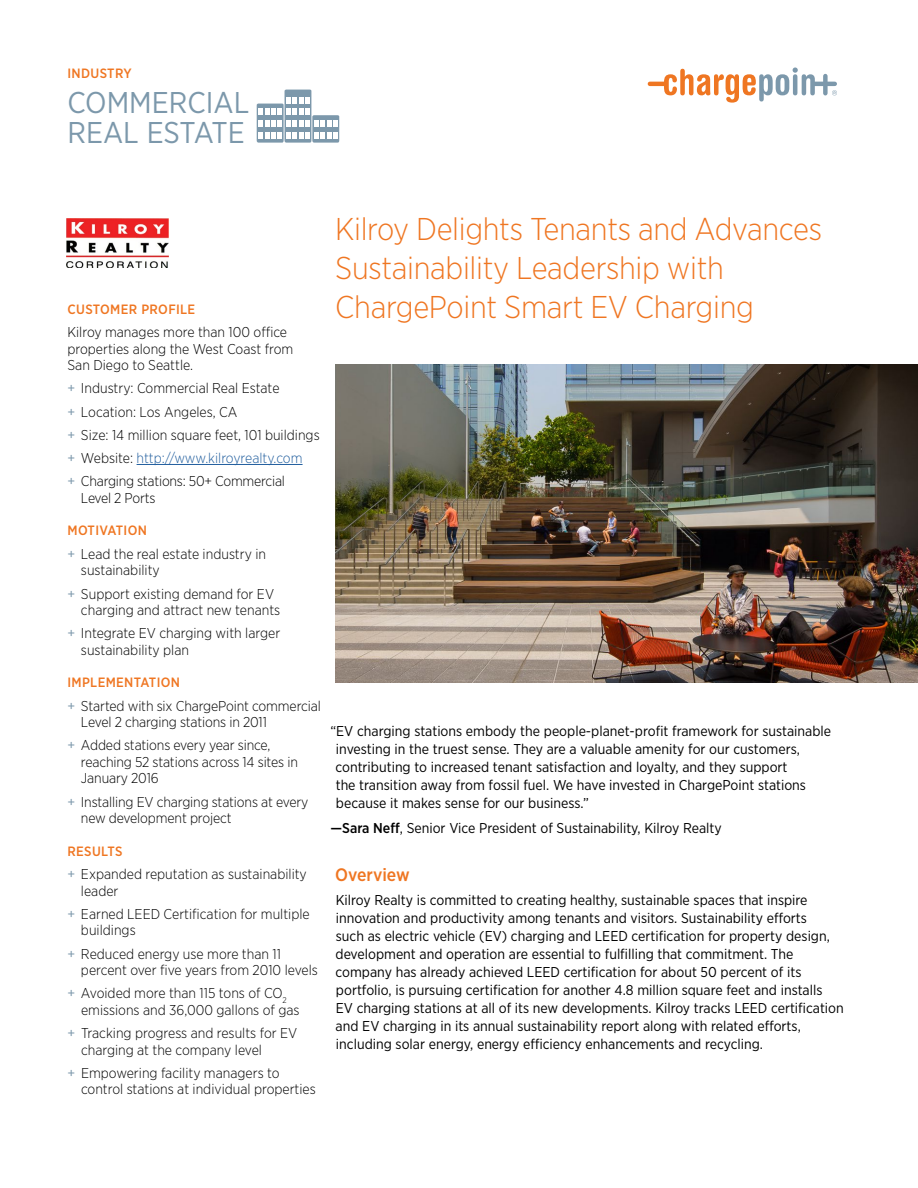
<style>
.page{position:relative;width:918px;height:1188px;background:#fff}
.page>*{position:absolute;margin:0;border:0;box-sizing:border-box;transform-origin:0 0}
.t1{font:300 31.5px/39px "Gotham Narrow";letter-spacing:-.01em;color:#ef7622}
.t2{font:30px/30px "Gotham Narrow";color:#7c98ab}
.t3{font:500 18px "Gotham Narrow";color:#ef7622}
.t4{font:14.25px/18px "Gotham Narrow";color:#000}
.t5{font:300 14.25px/16.5px "Gotham Narrow";color:#000}
.t6{font:500 13.5px "Gotham Narrow";letter-spacing:.025em;color:#ef7622}
.s1{font-weight:400;color:#7c98ab}
.s2{color:#215e9e}
.s3{font-weight:500}
</style>
<div class="page">
<svg style="left:648px;top:68px;width:189px;height:35px"></svg>
<img style="left:336px;top:364px;width:582px;height:319px">
<hr style="left:137px;top:464px;width:166px;height:1px;background:#215e9e">
<img style="left:67px;top:218px;width:102px;height:49px">
<div style="left:285px;top:90px;width:26px;height:53px;background:#7c98ab;border-radius:2px"></div>
<div style="left:312px;top:115px;width:27px;height:28px;background:#7c98ab;border-radius:2px"></div>
<svg style="left:257px;top:104px;width:27px;height:39px"></svg>
<svg style="left:259px;top:97px;width:78px;height:42px"></svg>
<p class="t6" style="left:68px;top:65px;width:66px">INDUSTRY</p>
<h2 class="t2" style="left:68px;top:86px;width:183px">COMMERCIAL<br>REAL ESTATE</h2>
<p class="t6" style="left:68px;top:301px;width:129px">CUSTOMER PROFILE</p>
<p class="t5" style="left:68px;top:323px;width:227px">Kilroy manages more than 100 office properties along the West Coast from<br>San Diego to Seattle.</p>
<p class="t5" style="left:68px;top:376px;width:254px;line-height:23.2px"><span class="s1">+</span> Industry: Commercial Real Estate<br><span class="s1">+</span> Location: Los Angeles, CA<br><span class="s1">+</span> Size: 14 million square feet, 101 buildings <span class="s1">+</span> Website: <span class="s2">http://www.kilroyrealty.com<br></span><span class="s1">+</span> Charging stations: 50+ Commercial</p>
<p class="t5" style="left:81px;top:489px;width:76px">Level 2 Ports</p>
<p class="t6" style="left:68px;top:522px;width:81px">MOTIVATION</p>
<p class="t5" style="left:81px;top:545px;width:187px;text-indent:-13px"><span class="s1">+</span> Lead the real estate industry in sustainability</p>
<p class="t5" style="left:81px;top:585px;width:201px;text-indent:-13px"><span class="s1">+</span> Support existing demand for EV charging and attract new tenants</p>
<p class="t5" style="left:81px;top:625px;width:201px;text-indent:-13px"><span class="s1">+</span> Integrate EV charging with larger sustainability plan</p>
<p class="t6" style="left:68px;top:674px;width:114px">IMPLEMENTATION</p>
<p class="t5" style="left:81px;top:697px;width:241px;text-indent:-13px"><span class="s1">+</span> Started with six ChargePoint commercial<br>Level 2 charging stations in 2011</p>
<p class="t5" style="left:81px;top:737px;width:218px;text-indent:-13px"><span class="s1">+</span> Added stations every year since, reaching 52 stations across 14 sites in<br>January 2016</p>
<p class="t5" style="left:81px;top:793px;width:229px;text-indent:-13px"><span class="s1">+</span> Installing EV charging stations at every new development project</p>
<p class="t6" style="left:68px;top:843px;width:56px">RESULTS</p>
<p class="t5" style="left:81px;top:866px;width:227px;text-indent:-13px"><span class="s1">+</span> Expanded reputation as sustainability leader</p>
<p class="t5" style="left:81px;top:905px;width:230px;text-indent:-13px"><span class="s1">+</span> Earned LEED Certification for multiple buildings</p>
<p class="t5" style="left:81px;top:945px;width:238px;text-indent:-13px"><span class="s1">+</span> Reduced energy use more than 11 percent over five years from 2010 levels</p>
<p class="t5" style="left:81px;top:985px;width:220px;text-indent:-14px"><span class="s1">+</span> Avoided more than 115 tons of CO<sub>2 </sub>emissions and 36,000 gallons of gas</p>
<p class="t5" style="left:81px;top:1025px;width:218px;text-indent:-13px"><span class="s1">+</span> Tracking progress and results for EV charging at the company level</p>
<p class="t5" style="left:81px;top:1064px;width:236px;text-indent:-13px"><span class="s1">+</span> Empowering facility managers to control stations at individual properties</p>
<h1 class="t1" style="left:335px;top:209px;width:488px">Kilroy Delights Tenants and Advances<br>Sustainability Leadership with<br>ChargePoint Smart EV Charging</h1>
<p class="t4" style="left:336px;top:722px;width:497px;text-indent:-5px">“EV charging stations embody the people-planet-profit framework for sustainable investing in the truest sense. They are a valuable amenity for our customers, contributing to increased tenant satisfaction and loyalty, and they support<br>the transition away from fossil fuel. We have invested in ChargePoint stations because it makes sense for our business.”</p>
<p class="t4" style="left:331px;top:818px;width:393px"><span class="s3">—Sara Neff</span>, Senior Vice President of Sustainability, Kilroy Realty</p>
<p class="t3" style="left:335px;top:863px;width:76px">Overview</p>
<p class="t4" style="left:336px;top:891px;width:510px">Kilroy Realty is committed to creating healthy, sustainable spaces that inspire innovation and productivity among tenants and visitors. Sustainability efforts<br>such as electric vehicle (EV) charging and LEED certification for property design, development and operation are essential to fulfilling that commitment. The company has already achieved LEED certification for about 50 percent of its portfolio, is pursuing certification for another 4.8 million square feet and installs<br>EV charging stations at all of its new developments. Kilroy tracks LEED certification and EV charging in its annual sustainability report along with related efforts, including solar energy, energy efficiency enhancements and recycling.</p>
</div>
